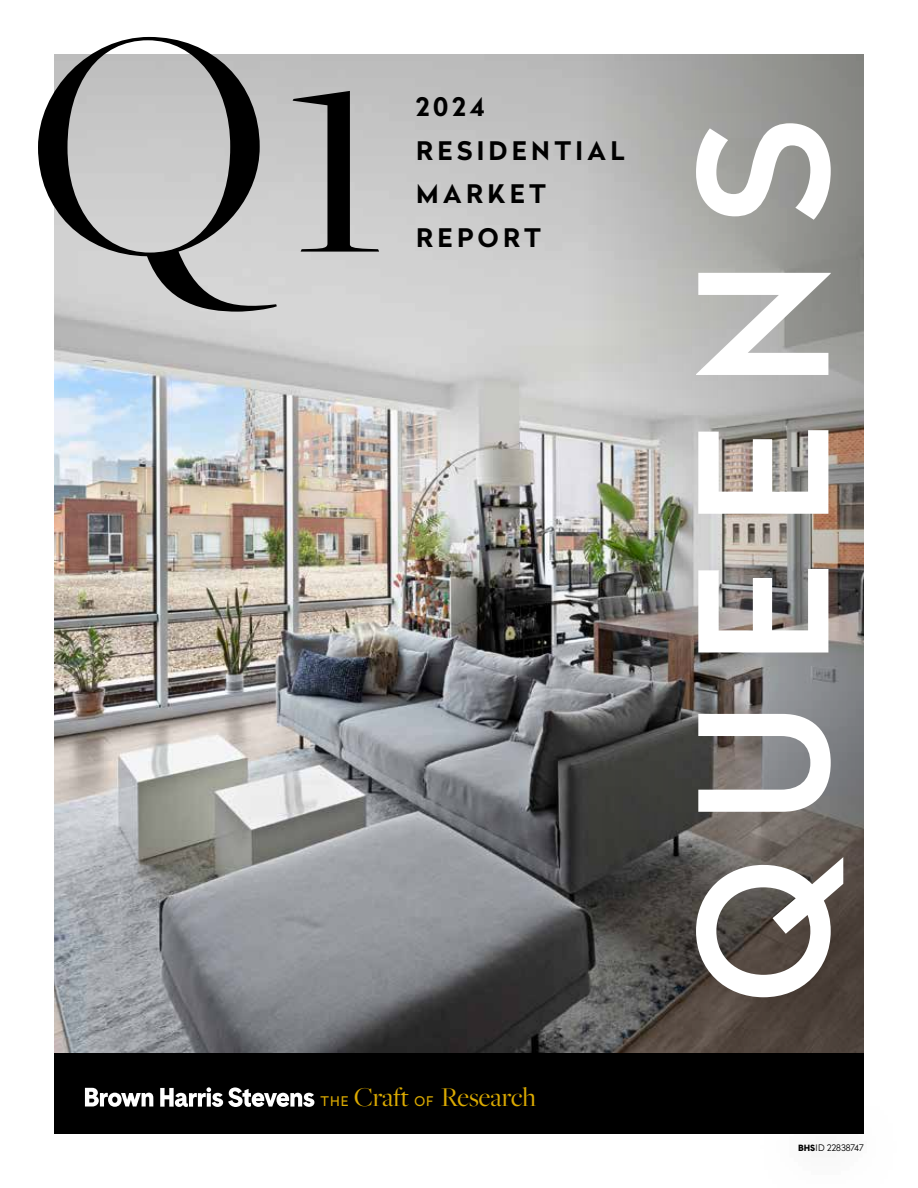
<style>
.page{position:relative;width:918px;height:1188px;background:#fff}
.page>*{position:absolute;margin:0;border:0;box-sizing:border-box;transform-origin:0 0}
.t1{font:335.4px "Freight Big Pro";color:#000}
.t2{font:500 177px "Radikal";letter-spacing:.2em;color:#fff}
.t3{font:28.2px "Freight Big Pro";letter-spacing:-.01em;color:#daa900}
.t4{font:700 25.5px/43.5px "Radikal";letter-spacing:.17em;color:#000}
.t5{font:300 9px "Radikal";color:#000}
.s1{font-family:"Radikal";font-size:13.2px}
.s2{font-family:"Cadiz";font-weight:900}
</style>
<div class="page">
<img style="left:54px;top:54px;width:526px;height:999px">
<svg style="left:580px;top:54px;width:284px;height:999px;background:#86837f"></svg>
<div style="left:54px;top:1053px;width:810px;height:81px;background:#000"></div>
<div style="left:760px;top:1101px;width:138px;height:87px;background:#000;opacity:.75"></div>
<svg style="left:85px;top:1088px;width:68px;height:19px"></svg>
<svg style="left:160px;top:1087px;width:154px;height:20px"></svg>
<h1 class="t1" style="left:29px;top:-73px;width:363px">Q1</h1>
<p class="t4" style="left:416px;top:85px;width:210px">2024<br>RESIDENTIAL<br>MARKET<br>REPORT</p>
<p class="t3" style="left:321px;top:1078px;width:217px"><span class="s1">THE</span> Craft <span class="s1">OF</span> Research</p>
<h2 class="t2" style="left:636px;top:1003px;width:886px;rotate:-90deg">QUEENS</h2>
<p class="t5" style="left:798px;top:1141px;width:67px"><span class="s2">BHS</span>ID 22838747</p>
</div>
